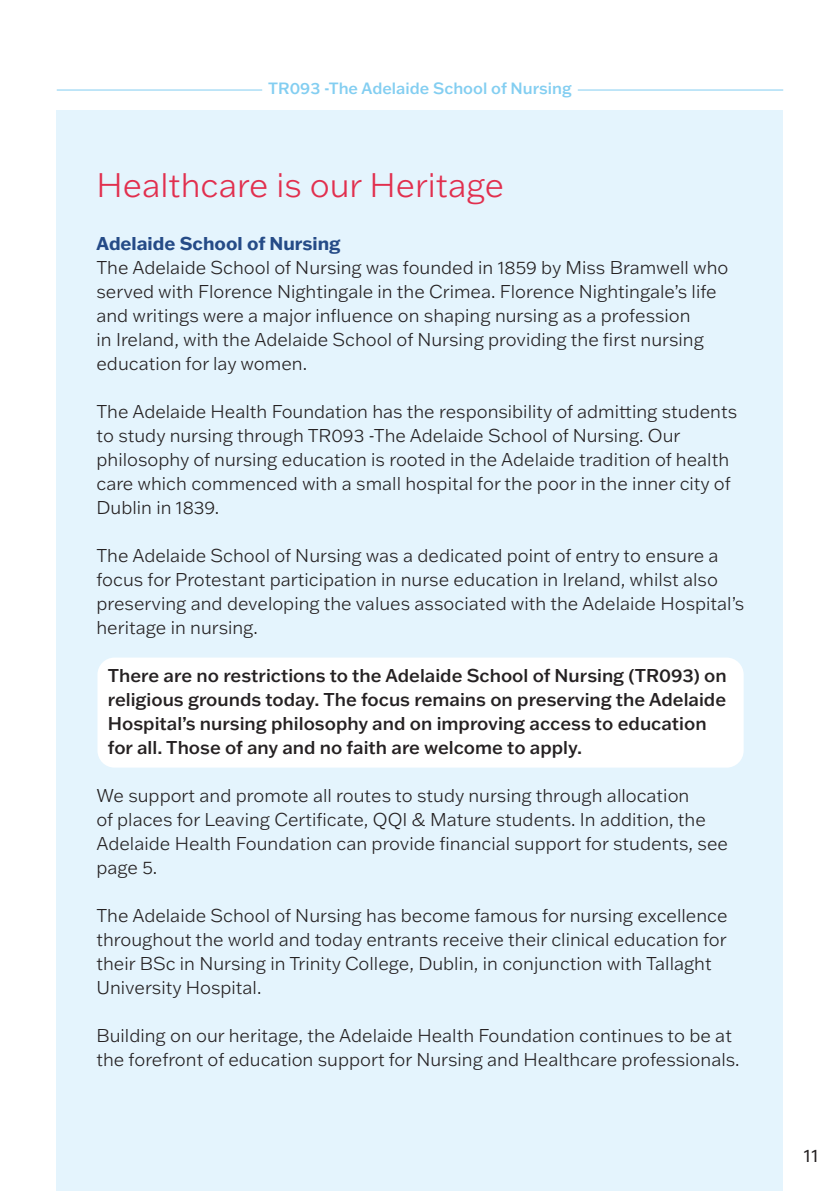
<style>
.page{position:relative;width:840px;height:1191px;background:#fff}
.page>*{position:absolute;margin:0;border:0;box-sizing:border-box;transform-origin:0 0}
.t1{font:300 33.4px "Franklin Gothic ATF";color:#e12f4e}
.body{font:300 18.2px/24px "Franklin Gothic ATF";color:#252122}
.body-2{font:500 18.2px/24px "Franklin Gothic ATF";color:#252122}
.t2{font:700 18.2px "Franklin Gothic ATF";color:#254b87}
.t3{font:18px "Franklin Gothic ATF";color:#252122}
.t4{font:500 16px "Franklin Gothic ATF";color:#83cef1}
</style>
<div class="page">
<div style="left:57px;top:111px;width:725px;height:1080px;background:#e4f4fd"></div>
<hr style="left:577px;top:90px;width:205px;height:1px;background:#83cef1">
<hr style="left:57px;top:90px;width:205px;height:1px;background:#83cef1">
<div style="left:97px;top:657px;width:646px;height:110px;background:#fff;border-radius:17px"></div>
<p class="t4" style="left:268px;top:78px;width:305px">TR093 -The Adelaide School of Nursing</p>
<p class="t1" style="left:96px;top:163px;width:409px">Healthcare is our Heritage</p>
<h2 class="t2" style="left:96px;top:231px;width:245px">Adelaide School of Nursing</h2>
<p class="body" style="left:96px;top:255px;width:633px">The Adelaide School of Nursing was founded in 1859 by Miss Bramwell who served with Florence Nightingale in the Crimea. Florence Nightingale’s life and writings were a major influence on shaping nursing as a profession</p>
<p class="body" style="left:96px;top:327px;width:608px">in Ireland, with the Adelaide School of Nursing providing the first nursing education for lay women.</p>
<p class="body" style="left:96px;top:399px;width:641px">The Adelaide Health Foundation has the responsibility of admitting students to study nursing through TR093 -The Adelaide School of Nursing. Our philosophy of nursing education is rooted in the Adelaide tradition of health care which commenced with a small hospital for the poor in the inner city of Dublin in 1839.</p>
<p class="body" style="left:96px;top:543px;width:649px">The Adelaide School of Nursing was a dedicated point of entry to ensure a focus for Protestant participation in nurse education in Ireland, whilst also preserving and developing the values associated with the Adelaide Hospital’s heritage in nursing.</p>
<p class="body-2" style="left:108px;top:663px;width:620px">There are no restrictions to the Adelaide School of Nursing (TR093) on religious grounds today. The focus remains on preserving the Adelaide Hospital’s nursing philosophy and on improving access to education for all. Those of any and no faith are welcome to apply.</p>
<p class="body" style="left:96px;top:783px;width:632px">We support and promote all routes to study nursing through allocation<br>of places for Leaving Certificate, QQI &amp; Mature students. In addition, the Adelaide Health Foundation can provide financial support for students, see page 5.</p>
<p class="body" style="left:96px;top:903px;width:632px">The Adelaide School of Nursing has become famous for nursing excellence throughout the world and today entrants receive their clinical education for their BSc in Nursing in Trinity College, Dublin, in conjunction with Tallaght University Hospital.</p>
<p class="body" style="left:96px;top:1023px;width:644px">Building on our heritage, the Adelaide Health Foundation continues to be at the forefront of education support for Nursing and Healthcare professionals.</p>
<p class="t3" style="left:803px;top:1143px;width:16px">11</p>
</div>
